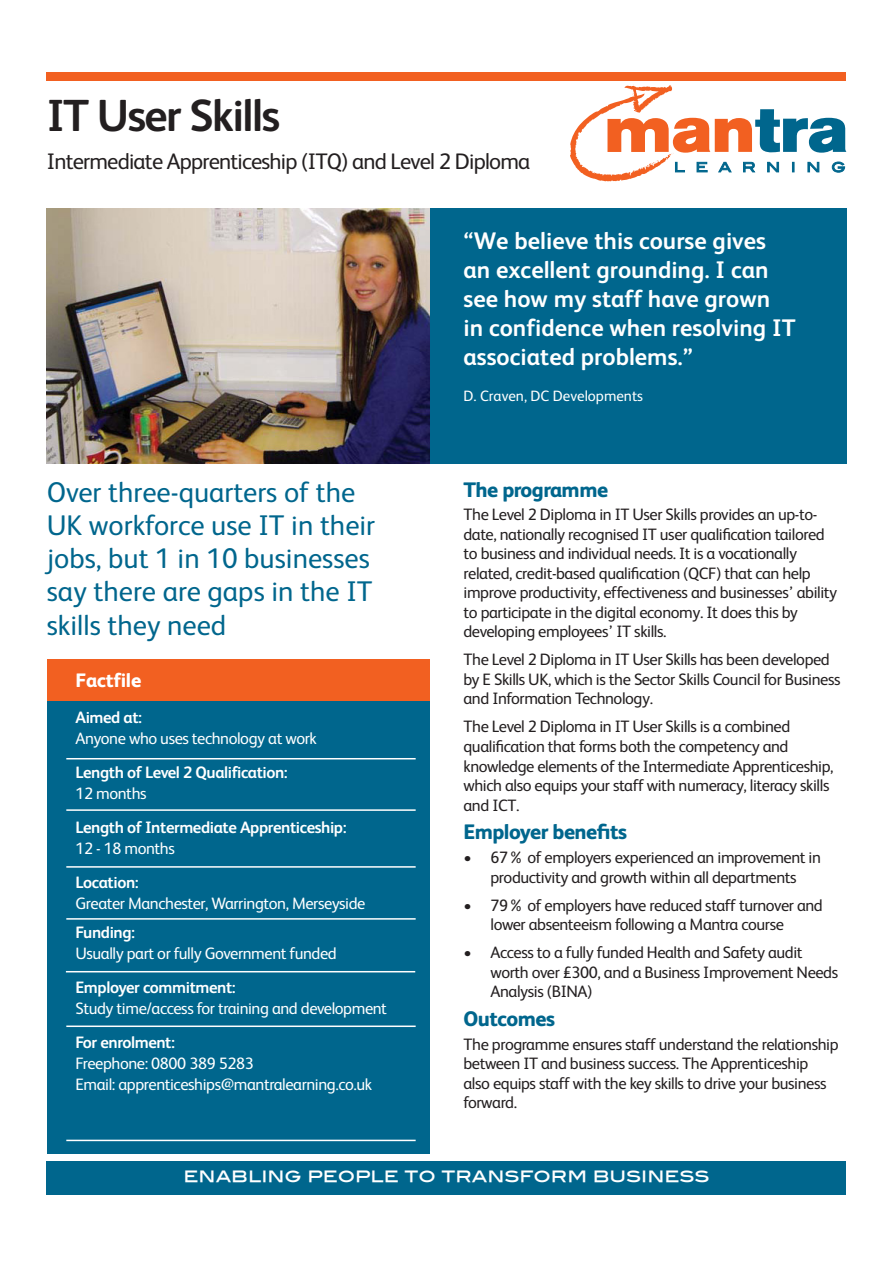
<style>
.page{position:relative;width:893px;height:1263px;background:#fff}
.page>*{position:absolute;margin:0;border:0;box-sizing:border-box;transform-origin:0 0}
.t1{font:700 45px "FS Albert";letter-spacing:-.035em;color:#231f20}
.t2{font:28.5px/33px "FS Albert";color:#00668d}
.t3{font:700 24px/28.8px "FS Albert";color:#fff}
.t4{font:22.5px "FS Albert";letter-spacing:-.035em;color:#231f20}
.t5{font:800 21px "FS Albert";letter-spacing:-.025em;color:#00668d}
.t6{font:800 19.5px "FS Albert";letter-spacing:-.01em;color:#fff}
.t7{font:18.45px "Blair Md ITCTT Medium";color:#fff}
.t8{font:16.5px/19.5px "FS Albert";letter-spacing:-.025em;color:#231f20}
.t9{font:16.5px "FS Albert";letter-spacing:-.025em;color:#fff}
.New_Style_Sheet{font:700 16.5px/21px "FS Albert";letter-spacing:-.025em;color:#fff}
.t10{font:15px "FS Albert";color:#fff}
.s1{font-weight:400}
</style>
<div class="page">
<div style="left:47px;top:660px;width:382px;height:493px;background:#00668d"></div>
<div style="left:47px;top:660px;width:382px;height:41px;background:#f26021"></div>
<div style="left:47px;top:1161px;width:799px;height:33px;background:#00668d"></div>
<div style="left:92px;top:209px;width:754px;height:255px;background:#00668d"></div>
<img style="left:47px;top:209px;width:382px;height:255px">
<hr style="left:66px;top:758px;width:350px;height:1px;background:#fff">
<hr style="left:66px;top:809px;width:350px;height:2px;background:#fff">
<hr style="left:66px;top:866px;width:350px;height:2px;background:#fff">
<hr style="left:66px;top:918px;width:350px;height:2px;background:#fff">
<hr style="left:66px;top:971px;width:349px;height:1px;background:#fff">
<hr style="left:66px;top:1025px;width:350px;height:2px;background:#fff">
<hr style="left:66px;top:1140px;width:350px;height:1px;background:#fff">
<svg style="left:570px;top:84px;width:276px;height:97px"></svg>
<div style="left:47px;top:72px;width:799px;height:9px;background:#f26021"></div>
<p class="t1" style="left:47px;top:85px;width:235px">IT User Skills</p>
<p class="t4" style="left:47px;top:146px;width:485px">Intermediate Apprenticeship (ITQ) and Level 2 Diploma</p>
<p class="t3" style="left:463px;top:226px;width:334px">“We believe this course gives an excellent grounding. I can see how my staff have grown in confidence when resolving IT associated problems.”</p>
<p class="t10" style="left:463px;top:385px;width:181px">D. Craven, DC Developments</p>
<p class="t2" style="left:47px;top:475px;width:330px">Over three-quarters of the<br>UK workforce use IT in their jobs, but 1 in 10 businesses say there are gaps in the IT skills they need</p>
<p class="t5" style="left:463px;top:474px;width:146px">The programme</p>
<p class="t8" style="left:463px;top:504px;width:375px">The Level 2 Diploma in IT User Skills provides an up-to&shy;date, nationally recognised IT user qualification tailored to business and individual needs. It is a vocationally related, credit-based qualification (QCF) that can help improve productivity, effectiveness and businesses’ ability to participate in the digital economy. It does this by developing employees’ IT skills.</p>
<p class="t8" style="left:463px;top:649px;width:379px">The Level 2 Diploma in IT User Skills has been developed by E Skills UK, which is the Sector Skills Council for Business and Information Technology.</p>
<p class="t8" style="left:463px;top:716px;width:372px">The Level 2 Diploma in IT User Skills is a combined qualification that forms both the competency and knowledge elements of the Intermediate Apprenticeship, which also equips your staff with numeracy, literacy skills and ICT.</p>
<p class="t5" style="left:463px;top:817px;width:165px">Employer benefits</p>
<p class="t8" style="left:463px;top:847px;width:359px;text-align:center">• 67% of employers experienced an improvement in productivity and growth within all departments</p>
<p class="t8" style="left:490px;top:894px;width:334px;text-indent:-27px">• 79% of employers have reduced staff turnover and lower absenteeism following a Mantra course</p>
<p class="t8" style="left:490px;top:942px;width:349px;text-indent:-27px">• Access to a fully funded Health and Safety audit worth over £300, and a Business Improvement Needs<br>Analysis (BINA)</p>
<p class="t5" style="left:463px;top:1003px;width:93px">Outcomes</p>
<p class="t8" style="left:463px;top:1033px;width:377px">The programme ensures staff understand the relationship between IT and business success. The Apprenticeship also equips staff with the key skills to drive your business forward.</p>
<p class="t6" style="left:75px;top:666px;width:67px">Factfile</p>
<p class="New_Style_Sheet" style="left:75px;top:706px;width:68px">Aimed at:</p>
<p class="t9" style="left:75px;top:728px;width:243px">Anyone who uses technology at work</p>
<p class="New_Style_Sheet" style="left:75px;top:761px;width:214px">Length of Level 2 Qualification:<br><span class="s1">12 months</span></p>
<p class="New_Style_Sheet" style="left:75px;top:816px;width:273px">Length of Intermediate Apprenticeship:</p>
<p class="t9" style="left:75px;top:837px;width:101px">12 - 18 months</p>
<p class="New_Style_Sheet" style="left:75px;top:871px;width:65px">Location:</p>
<p class="t9" style="left:75px;top:892px;width:291px">Greater Manchester, Warrington, Merseyside</p>
<p class="New_Style_Sheet" style="left:75px;top:921px;width:61px">Funding:</p>
<p class="t9" style="left:75px;top:942px;width:263px">Usually part or fully Government funded</p>
<p class="New_Style_Sheet" style="left:75px;top:976px;width:162px">Employer commitment:</p>
<p class="t9" style="left:75px;top:997px;width:313px">Study time/access for training and development</p>
<p class="New_Style_Sheet" style="left:75px;top:1031px;width:101px">For enrolment:</p>
<p class="t9" style="left:75px;top:1052px;width:180px">Freephone: 0800 389 5283</p>
<p class="t9" style="left:75px;top:1073px;width:298px">Email: apprenticeships@mantralearning.co.uk</p>
<p class="t7" style="left:184px;top:1161px;width:527px">ENABLING PEOPLE TO TRANSFORM BUSINESS</p>
</div>
